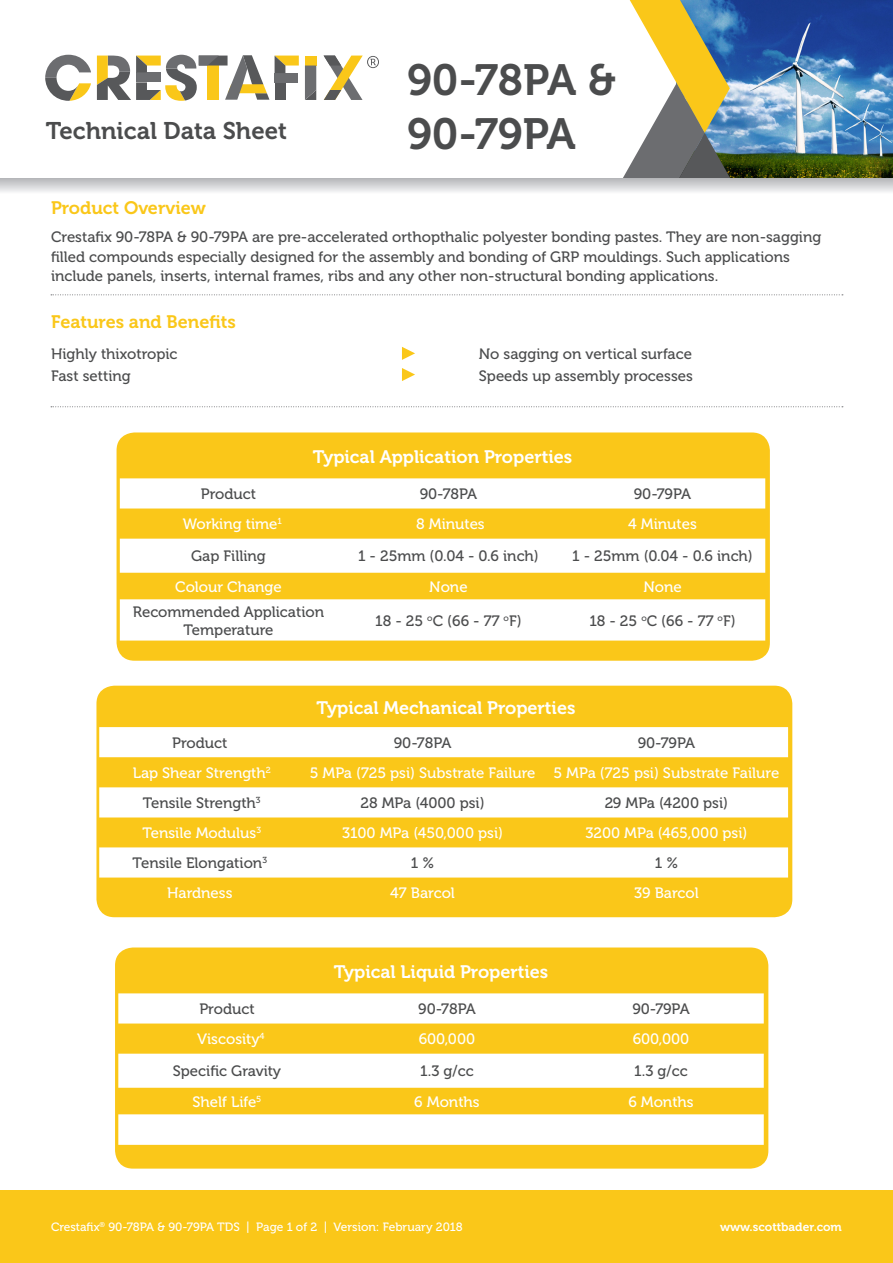
<style>
.page{position:relative;width:893px;height:1263px;background:#fff}
.page>*{position:absolute;margin:0;border:0;box-sizing:border-box;transform-origin:0 0}
.t1{font:43.5px "Museo 700";letter-spacing:-.005em;color:#4b4c4d}
.t2{font:24px "Museo 700";color:#4b4c4d}
.t3{font:18px "Museo 700";color:#fff}
.t4{font:18px "Museo 700";color:#fac719}
.t5{font:15px/19.5px "Museo 500";color:#4b4c4d}
.t6{font:15px "Museo 500";color:#fff}
.t7{font:12px "Museo 500";color:#fff}
.t8{font:12px "Museo 700";color:#fff}
</style>
<div class="page">
<img style="left:730px;top:0;width:163px;height:179px">
<svg style="left:622px;top:0;width:108px;height:179px"></svg>
<svg style="left:51px;top:294px;width:792px;height:1px"></svg>
<svg style="left:51px;top:406px;width:792px;height:1px"></svg>
<div style="left:0;top:1191px;width:893px;height:72px;background:#fac719"></div>
<svg style="left:402px;top:368px;width:13px;height:13px"></svg>
<svg style="left:402px;top:347px;width:13px;height:13px"></svg>
<div style="left:275px;top:73px;width:23px;height:10px;background:#6c6d70"></div>
<div style="left:275px;top:83px;width:10px;height:17px;background:#57585a"></div>
<svg style="left:275px;top:56px;width:24px;height:17px"></svg>
<div style="left:305px;top:56px;width:11px;height:10px;background:#fac719"></div>
<svg style="left:305px;top:66px;width:11px;height:34px"></svg>
<svg style="left:45px;top:55px;width:46px;height:46px"></svg>
<svg style="left:97px;top:55px;width:172px;height:46px"></svg>
<svg style="left:324px;top:56px;width:55px;height:44px"></svg>
<svg style="left:0;top:179px;width:893px;height:13px"></svg>
<div style="left:96px;top:686px;width:696px;height:231px;background:#fac719;border-radius:18px"></div>
<svg style="left:99px;top:877px;width:689px;height:1px"></svg>
<svg style="left:99px;top:727px;width:689px;height:150px;fill:#fff"></svg>
<div style="left:117px;top:432px;width:653px;height:229px;background:#fac719;border-radius:18px"></div>
<svg style="left:120px;top:478px;width:645px;height:163px;fill:#fff"></svg>
<div style="left:115px;top:947px;width:653px;height:221px;background:#fac719;border-radius:18px"></div>
<svg style="left:118px;top:993px;width:646px;height:152px;fill:#fff"></svg>
<p class="t2" style="left:46px;top:117px;width:243px">Technical Data Sheet</p>
<p class="t1" style="left:407px;top:56px;width:211px">90-78PA &amp;</p>
<p class="t1" style="left:407px;top:110px;width:170px">90-79PA</p>
<p class="t4" style="left:51px;top:198px;width:156px">Product Overview</p>
<p class="t5" style="left:51px;top:228px;width:772px">Crestafix 90-78PA &amp; 90-79PA are pre-accelerated orthopthalic polyester bonding pastes. They are non-sagging filled compounds especially designed for the assembly and bonding of GRP mouldings. Such applications include panels, inserts, internal frames, ribs and any other non-structural bonding applications.</p>
<p class="t4" style="left:51px;top:311px;width:186px">Features and Benefits</p>
<p class="t5" style="left:51px;top:344px;width:128px">Highly thixotropic</p>
<p class="t5" style="left:51px;top:366px;width:81px">Fast setting</p>
<p class="t5" style="left:479px;top:344px;width:215px">No sagging on vertical surface</p>
<p class="t5" style="left:479px;top:366px;width:216px">Speeds up assembly processes</p>
<p class="t3" style="left:313px;top:447px;width:261px">Typical Application Properties</p>
<p class="t5" style="left:201px;top:484px;width:57px">Product</p>
<p class="t5" style="left:420px;top:484px;width:59px">90-78PA</p>
<p class="t5" style="left:634px;top:484px;width:59px">90-79PA</p>
<p class="t6" style="left:183px;top:516px;width:101px">Working time<sup>1</sup></p>
<p class="t6" style="left:416px;top:516px;width:70px">8 Minutes</p>
<p class="t6" style="left:628px;top:516px;width:70px">4 Minutes</p>
<p class="t5" style="left:191px;top:547px;width:76px">Gap Filling</p>
<p class="t5" style="left:358px;top:547px;width:182px">1 - 25mm (0.04 - 0.6 inch)</p>
<p class="t5" style="left:572px;top:547px;width:182px">1 - 25mm (0.04 - 0.6 inch)</p>
<p class="t6" style="left:175px;top:578px;width:108px">Colour Change</p>
<p class="t6" style="left:429px;top:578px;width:40px">None</p>
<p class="t6" style="left:643px;top:578px;width:40px">None</p>
<p class="t5" style="left:133px;top:603px;width:193px;line-height:18px;text-align:center">Recommended Application<br>Temperature</p>
<p class="t5" style="left:375px;top:611px;width:148px">18 - 25 <sup>o</sup>C (66 - 77 <sup>o</sup>F)</p>
<p class="t5" style="left:589px;top:611px;width:148px">18 - 25 <sup>o</sup>C (66 - 77 <sup>o</sup>F)</p>
<p class="t3" style="left:317px;top:698px;width:260px">Typical Mechanical Properties</p>
<p class="t5" style="left:172px;top:733px;width:57px">Product</p>
<p class="t5" style="left:394px;top:733px;width:59px">90-78PA</p>
<p class="t5" style="left:638px;top:733px;width:59px">90-79PA</p>
<p class="t6" style="left:133px;top:764px;width:139px">Lap Shear Strength<sup>2</sup></p>
<p class="t6" style="left:310px;top:764px;width:227px">5 MPa (725 psi) Substrate Failure</p>
<p class="t6" style="left:553px;top:764px;width:227px">5 MPa (725 psi) Substrate Failure</p>
<p class="t5" style="left:143px;top:793px;width:119px">Tensile Strength<sup>3</sup></p>
<p class="t5" style="left:360px;top:793px;width:126px">28 MPa (4000 psi)</p>
<p class="t5" style="left:605px;top:793px;width:125px">29 MPa (4200 psi)</p>
<p class="t6" style="left:142px;top:825px;width:120px">Tensile Modulus<sup>3</sup></p>
<p class="t6" style="left:342px;top:825px;width:163px">3100 MPa (450,000 psi)</p>
<p class="t6" style="left:585px;top:825px;width:164px">3200 MPa (465,000 psi)</p>
<p class="t5" style="left:133px;top:853px;width:136px">Tensile Elongation<sup>3</sup></p>
<p class="t5" style="left:411px;top:853px;width:25px">1 %</p>
<p class="t5" style="left:655px;top:853px;width:25px">1 %</p>
<p class="t6" style="left:167px;top:885px;width:67px">Hardness</p>
<p class="t6" style="left:390px;top:885px;width:66px">47 Barcol</p>
<p class="t6" style="left:634px;top:885px;width:66px">39 Barcol</p>
<p class="t3" style="left:334px;top:961px;width:216px">Typical Liquid Properties</p>
<p class="t5" style="left:199px;top:999px;width:57px">Product</p>
<p class="t5" style="left:418px;top:999px;width:59px">90-78PA</p>
<p class="t5" style="left:632px;top:999px;width:59px">90-79PA</p>
<p class="t6" style="left:197px;top:1031px;width:69px">Viscosity<sup>4</sup></p>
<p class="t6" style="left:419px;top:1031px;width:58px">600,000</p>
<p class="t6" style="left:633px;top:1031px;width:58px">600,000</p>
<p class="t5" style="left:173px;top:1062px;width:110px">Specific Gravity</p>
<p class="t5" style="left:420px;top:1062px;width:55px">1.3 g/cc</p>
<p class="t5" style="left:634px;top:1062px;width:55px">1.3 g/cc</p>
<p class="t6" style="left:193px;top:1093px;width:70px">Shelf Life<sup>5</sup></p>
<p class="t6" style="left:414px;top:1093px;width:67px">6 Months</p>
<p class="t6" style="left:628px;top:1093px;width:67px">6 Months</p>
<p class="t7" style="left:51px;top:1220px;width:413px">Crestafix<sup>®</sup> 90-78PA &amp; 90-79PA TDS | Page 1 of 2 | Version: February 2018</p>
<p class="t8" style="left:720px;top:1220px;width:123px">www.scottbader.com</p>
</div>
